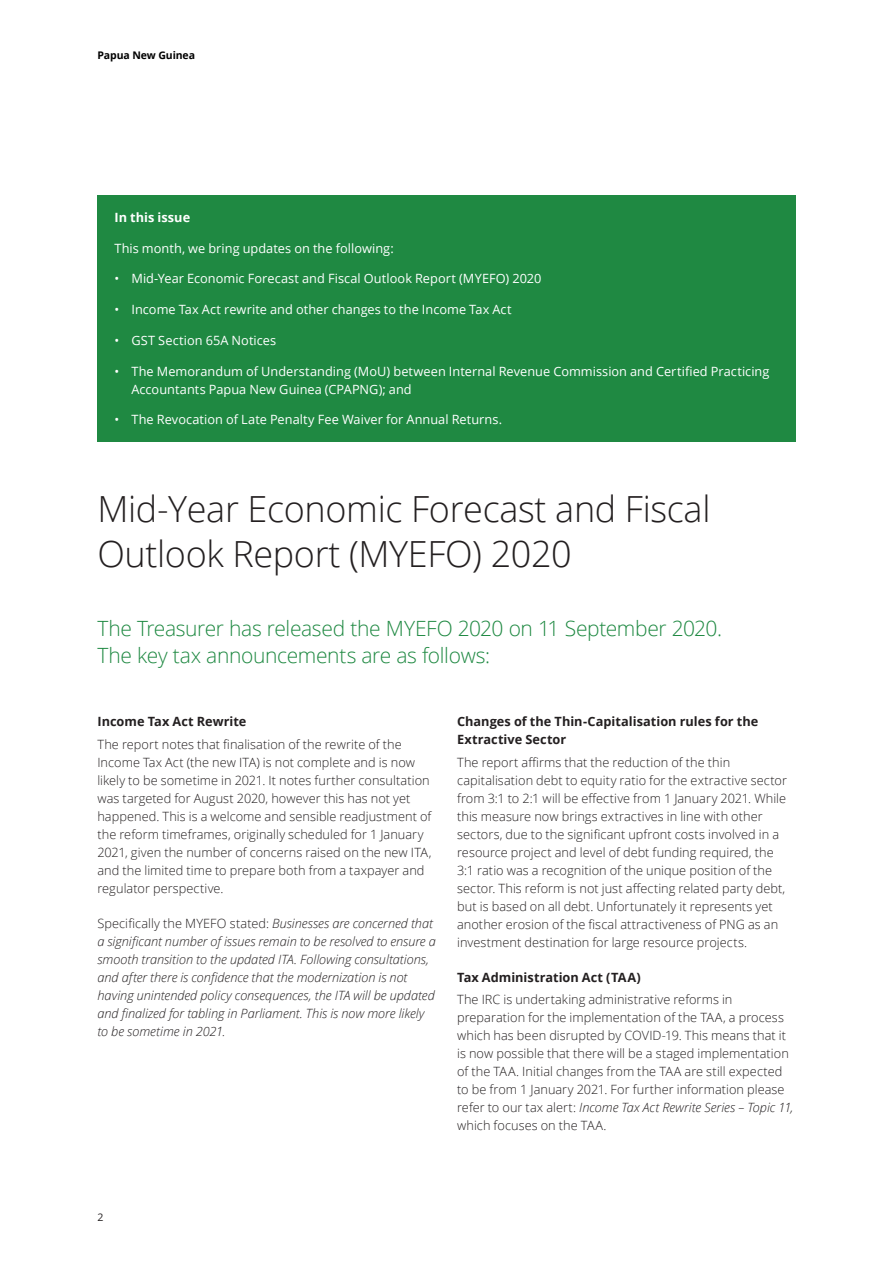
<style>
.page{position:relative;width:893px;height:1263px;background:#fff}
.page>*{position:absolute;margin:0;border:0;box-sizing:border-box;transform-origin:0 0}
.Story_heading_light{font:300 36px/45px "Open Sans";letter-spacing:-.01em;color:#231f20}
.Quote_pullout_small{font:300 21px/27px "Open Sans";letter-spacing:-.015em;color:#1f8942}
.Body_copy__8_5_12pt{font:300 12.75px/18px "Open Sans";letter-spacing:.005em;color:#231f20}
.Body_copy__white_8_5{font:12.75px/18px "Open Sans";letter-spacing:.005em;color:#fff}
.Body_copy__8_5_12pt-2{font:italic 300 12.75px/18px "Open Sans";color:#231f20}
.Subhead_B__8_5_12pt{font:700 12.75px/18px "Open Sans";color:#231f20}
.Subhead_A__8_5_12pt{font:700 12.75px "Open Sans";letter-spacing:.005em;color:#fff}
.t1{font:700 10.5px "Open Sans";letter-spacing:-.01em;color:#010101}
.t2{font:10.5px "Open Sans";color:#231f20}
.s1{font-style:normal}
.s2{font-style:italic}
</style>
<div class="page">
<div style="left:97px;top:195px;width:698px;height:246px;background:#1f8942"></div>
<p class="t1" style="left:97px;top:48px;width:99px">Papua New Guinea</p>
<p class="Subhead_A__8_5_12pt" style="left:114px;top:208px;width:77px">In this issue</p>
<p class="Body_copy__white_8_5" style="left:114px;top:239px;width:281px">This month, we bring updates on the following:</p>
<p class="Body_copy__white_8_5" style="left:114px;top:269px;width:429px">• Mid-Year Economic Forecast and Fiscal Outlook Report (MYEFO) 2020</p>
<p class="Body_copy__white_8_5" style="left:114px;top:300px;width:399px">• Income Tax Act rewrite and other changes to the Income Tax Act</p>
<p class="Body_copy__white_8_5" style="left:114px;top:331px;width:163px">• GST Section 65A Notices</p>
<p class="Body_copy__white_8_5" style="left:131px;top:362px;width:639px;text-indent:-17px">• The Memorandum of Understanding (MoU) between Internal Revenue Commission and Certified Practicing<br>Accountants Papua New Guinea (CPAPNG); and</p>
<p class="Body_copy__white_8_5" style="left:114px;top:410px;width:389px">• The Revocation of Late Penalty Fee Waiver for Annual Returns.</p>
<p class="Story_heading_light" style="left:97px;top:486px;width:614px">Mid-Year Economic Forecast and Fiscal<br>Outlook Report (MYEFO) 2020</p>
<p class="Quote_pullout_small" style="left:97px;top:615px;width:626px">The Treasurer has released the MYEFO 2020 on 11 September 2020.<br>The key tax announcements are as follows:</p>
<p class="Subhead_B__8_5_12pt" style="left:97px;top:712px;width:151px">Income Tax Act Rewrite</p>
<p class="Body_copy__8_5_12pt" style="left:97px;top:734px;width:335px">The report notes that finalisation of the rewrite of the Income Tax Act (the new ITA) is not complete and is now likely to be sometime in 2021. It notes further consultation was targeted for August 2020, however this has not yet happened. This is a welcome and sensible readjustment of the reform timeframes, originally scheduled for 1 January 2021, given the number of concerns raised on the new ITA, and the limited time to prepare both from a taxpayer and regulator perspective.</p>
<p class="Body_copy__8_5_12pt-2" style="left:97px;top:913px;width:340px"><span class="s1">Specifically the MYEFO stated:</span> Businesses are concerned that a significant number of issues remain to be resolved to ensure a smooth transition to the updated ITA. Following consultations, and after there is confidence that the modernization is not having unintended policy consequences, the ITA will be updated and finalized for tabling in Parliament. This is now more likely to be sometime in 2021.</p>
<p class="Subhead_B__8_5_12pt" style="left:457px;top:712px;width:303px">Changes of the Thin-Capitalisation rules for the<br>Extractive Sector</p>
<p class="Body_copy__8_5_12pt" style="left:457px;top:752px;width:331px">The report affirms that the reduction of the thin capitalisation debt to equity ratio for the extractive sector from 3:1 to 2:1 will be effective from 1 January 2021. While this measure now brings extractives in line with other sectors, due to the significant upfront costs involved in a resource project and level of debt funding required, the 3:1 ratio was a recognition of the unique position of the sector. This reform is not just affecting related party debt, but is based on all debt. Unfortunately it represents yet another erosion of the fiscal attractiveness of PNG as an investment destination for large resource projects.</p>
<p class="Subhead_B__8_5_12pt" style="left:457px;top:967px;width:185px">Tax Administration Act (TAA)</p>
<p class="Body_copy__8_5_12pt" style="left:457px;top:990px;width:338px">The IRC is undertaking administrative reforms in preparation for the implementation of the TAA, a process which has been disrupted by COVID-19. This means that it is now possible that there will be a staged implementation of the TAA. Initial changes from the TAA are still expected to be from 1 January 2021. For further information please refer to our tax alert: <span class="s2">Income Tax Act Rewrite Series – Topic 11, </span>which focuses on the TAA.</p>
<p class="t2" style="left:97px;top:1210px;width:8px">2</p>
</div>
